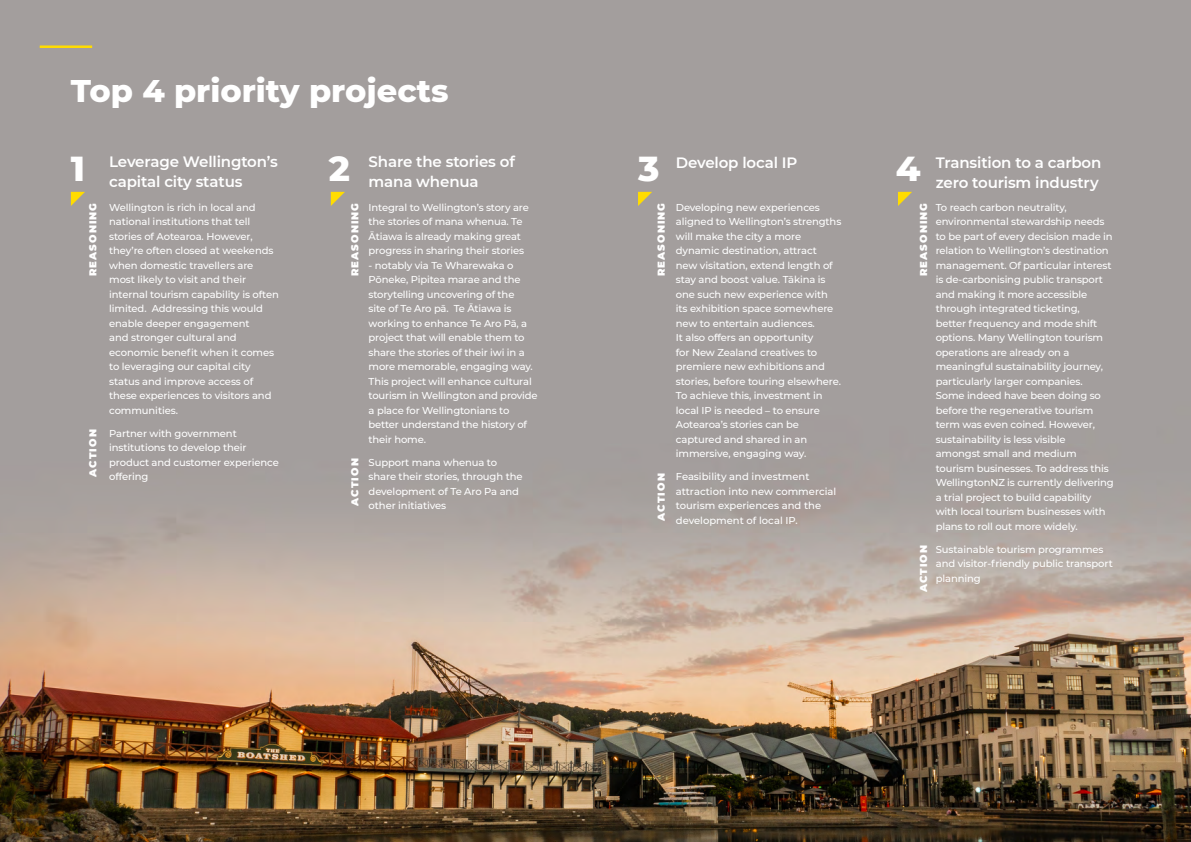
<style>
.page{position:relative;width:1191px;height:842px;background:#fff}
.page>*{position:absolute;margin:0;border:0;box-sizing:border-box;transform-origin:0 0}
.DM_H1_Pink{font:800 35.4px "Montserrat";color:#fff}
.DM_H1{font:800 32px "Montserrat";color:#fff}
.DM_Strategic_Framewo{font:600 15px/20px "Montserrat";letter-spacing:-.01em;color:#fff}
.DM_Strategic_Framewo-2{font:500 10px/14.5px "Montserrat";letter-spacing:-.015em;color:#fff}
.DM_Strategic_Framewo-3{font:900 10px "Montserrat";letter-spacing:.11em;color:#fff}
</style>
<div class="page">
<img style="left:0;top:0;width:1191px;height:842px">
<hr style="left:40px;top:45px;width:52px;height:3px;background:#ffdc01">
<svg style="left:71px;top:192px;width:14px;height:14px"></svg>
<svg style="left:638px;top:192px;width:14px;height:14px"></svg>
<svg style="left:331px;top:192px;width:14px;height:14px"></svg>
<svg style="left:898px;top:192px;width:14px;height:14px"></svg>
<p class="DM_H1" style="left:71px;top:67px;width:379px">Top 4 priority projects</p>
<p class="DM_H1_Pink" style="left:329px;top:142px;width:23px">2</p>
<p class="DM_H1_Pink" style="left:896px;top:142px;width:26px">4</p>
<p class="DM_Strategic_Framewo" style="left:109px;top:151px;width:170px">Leverage Wellington’s capital city status</p>
<p class="DM_Strategic_Framewo-2" style="left:109px;top:199px;width:171px">Wellington is rich in local and national institutions that tell stories of Aotearoa. However, they’re often closed at weekends when domestic travellers are most likely to visit and their internal tourism capability is often limited. Addressing this would enable deeper engagement<br>and stronger cultural and economic benefit when it comes to leveraging our capital city status and improve access of these experiences to visitors and communities.</p>
<p class="DM_Strategic_Framewo-2" style="left:109px;top:425px;width:171px">Partner with government institutions to develop their product and customer experience offering</p>
<p class="DM_Strategic_Framewo" style="left:369px;top:151px;width:148px">Share the stories of mana whenua</p>
<p class="DM_Strategic_Framewo" style="left:935px;top:152px;width:167px">Transition to a carbon</p>
<p class="DM_H1_Pink" style="left:71px;top:142px;width:16px">1</p>
<p class="DM_H1_Pink" style="left:638px;top:142px;width:23px">3</p>
<p class="DM_Strategic_Framewo" style="left:676px;top:152px;width:123px">Develop local IP</p>
<p class="DM_Strategic_Framewo" style="left:935px;top:172px;width:164px">zero tourism industry</p>
<p class="DM_Strategic_Framewo-2" style="left:676px;top:199px;width:167px">Developing new experiences aligned to Wellington’s strengths will make the city a more dynamic destination, attract<br>new visitation, extend length of stay and boost value. Tākina is one such new experience with its exhibition space somewhere new to entertain audiences.<br>It also offers an opportunity<br>for New Zealand creatives to premiere new exhibitions and stories, before touring elsewhere.<br>To achieve this, investment in local IP is needed – to ensure<br>Aotearoa’s stories can be captured and shared in an immersive, engaging way.</p>
<p class="DM_Strategic_Framewo-2" style="left:676px;top:469px;width:162px">Feasibility and investment attraction into new commercial tourism experiences and the development of local IP.</p>
<p class="DM_Strategic_Framewo-2" style="left:369px;top:199px;width:162px">Integral to Wellington’s story are the stories of mana whenua. Te<br>Ātiawa is already making great progress in sharing their stories</p>
<p class="DM_Strategic_Framewo-2" style="left:369px;top:257px;width:171px">- notably via Te Wharewaka o<br>Pōneke, Pipitea marae and the storytelling uncovering of the<br>site of Te Aro pā. Te Ātiawa is working to enhance Te Aro Pā, a project that will enable them to share the stories of their iwi in a more memorable, engaging way.<br>This project will enhance cultural tourism in Wellington and provide a place for Wellingtonians to better understand the history of their home.</p>
<p class="DM_Strategic_Framewo-2" style="left:369px;top:454px;width:155px">Support mana whenua to share their stories, through the development of Te Aro Pa and other initiatives</p>
<p class="DM_Strategic_Framewo-2" style="left:935px;top:199px;width:179px">To reach carbon neutrality, environmental stewardship needs to be part of every decision made in relation to Wellington’s destination management. Of particular interest is de-carbonising public transport and making it more accessible through integrated ticketing,<br>better frequency and mode shift options. Many Wellington tourism operations are already on a meaningful sustainability journey, particularly larger companies.<br>Some indeed have been doing so before the regenerative tourism term was even coined. However, sustainability is less visible<br>amongst small and medium tourism businesses. To address this WellingtonNZ is currently delivering a trial project to build capability with local tourism businesses with plans to roll out more widely.</p>
<p class="DM_Strategic_Framewo-2" style="left:935px;top:541px;width:178px">Sustainable tourism programmes and visitor-friendly public transport planning</p>
<p class="DM_Strategic_Framewo-3" style="left:86px;top:276px;width:75px;rotate:-90deg">REASONING</p>
<p class="DM_Strategic_Framewo-3" style="left:347px;top:276px;width:75px;rotate:-90deg">REASONING</p>
<p class="DM_Strategic_Framewo-3" style="left:654px;top:276px;width:75px;rotate:-90deg">REASONING</p>
<p class="DM_Strategic_Framewo-3" style="left:916px;top:276px;width:75px;rotate:-90deg">REASONING</p>
<p class="DM_Strategic_Framewo-3" style="left:86px;top:477px;width:49px;rotate:-90deg">ACTION</p>
<p class="DM_Strategic_Framewo-3" style="left:347px;top:506px;width:49px;rotate:-90deg">ACTION</p>
<p class="DM_Strategic_Framewo-3" style="left:654px;top:521px;width:49px;rotate:-90deg">ACTION</p>
<p class="DM_Strategic_Framewo-3" style="left:916px;top:592px;width:49px;rotate:-90deg">ACTION</p>
</div>
